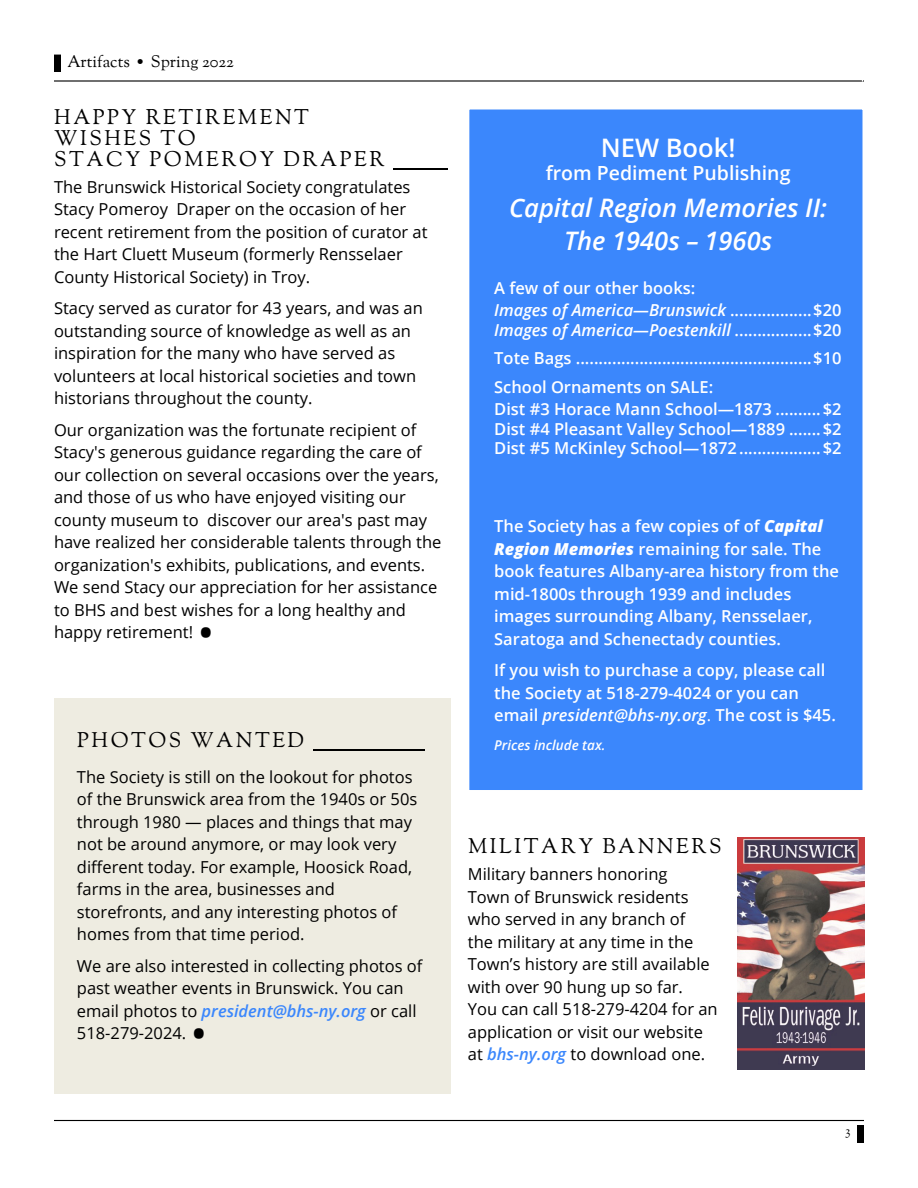
<style>
.page{position:relative;width:918px;height:1188px;background:#fff}
.page>*{position:absolute;margin:0;border:0;box-sizing:border-box;transform-origin:0 0}
.t1{font:45px "Open Sans";color:#000}
.t2{font:italic 600 25.5px/33px "Open Sans";color:#fff;text-align:center}
.t3{font:600 25.5px "Open Sans";color:#fff}
.t4{font:21px/21px "Sorts Mill Goudy";letter-spacing:.12em;color:#000}
.t5{font:600 19.5px "Open Sans";color:#fff}
.t6{font:16.5px/22.5px "Open Sans";color:#000}
.t7{font:600 16.5px/22.5px "Open Sans";color:#fff}
.t8{font:16.5px "Sorts Mill Goudy";color:#000}
.t9{font:italic 600 13.5px "Open Sans";color:#fff}
.t10{font:13.5px "Sorts Mill Goudy";color:#000}
.s1{font-weight:600;font-style:italic;color:#3b87fc}
.s2{font-style:italic}
.s3{font-weight:400;font-style:italic}
.s4{font-weight:400}
</style>
<div class="page">
<hr style="left:54px;top:80px;width:810px;height:2px;background:#000">
<div style="left:54px;top:54px;width:7px;height:18px;background:#000"></div>
<hr style="left:54px;top:1120px;width:810px;height:1px;background:#000">
<div style="left:857px;top:1125px;width:7px;height:18px;background:#000"></div>
<hr style="left:52px;top:53px;width:811px;height:2px;background:#fff">
<img style="left:737px;top:837px;width:127px;height:232px">
<hr style="left:393px;top:168px;width:55px;height:1px;background:#000">
<div style="left:54px;top:698px;width:396px;height:396px;background:#eeece1"></div>
<hr style="left:313px;top:750px;width:112px;height:1px;background:#000">
<div style="left:466px;top:106px;width:400px;height:687px;background:#3b87fc;border:3px solid #fff"></div>
<p class="t8" style="left:68px;top:51px;width:168px">Artifacts • Spring 2022</p>
<p class="t4" style="left:54px;top:108px;width:332px">HAPPY RETIREMENT<br>WISHES TO<br>STACY POMEROY DRAPER</p>
<p class="t6" style="left:54px;top:177px;width:375px">The Brunswick Historical Society congratulates Stacy Pomeroy Draper on the occasion of her recent retirement from the position of curator at the Hart Cluett Museum (formerly Rensselaer County Historical Society) in Troy.</p>
<p class="t6" style="left:54px;top:299px;width:370px">Stacy served as curator for 43 years, and was an outstanding source of knowledge as well as an inspiration for the many who have served as volunteers at local historical societies and town historians throughout the county.</p>
<p class="t6" style="left:54px;top:420px;width:389px">Our organization was the fortunate recipient of Stacy's generous guidance regarding the care of our collection on several occasions over the years, and those of us who have enjoyed visiting our county museum to discover our area's past may have realized her considerable talents through the organization's exhibits, publications, and events.<br>We send Stacy our appreciation for her assistance to BHS and best wishes for a long healthy and happy retirement!</p>
<h1 class="t1" style="left:197px;top:614px;width:18px">•</h1>
<p class="t4" style="left:77px;top:731px;width:229px">PHOTOS WANTED</p>
<p class="t6" style="left:77px;top:767px;width:342px">The Society is still on the lookout for photos of the Brunswick area from the 1940s or 50s through 1980 — places and things that may not be around anymore, or may look very different today. For example, Hoosick Road, farms in the area, businesses and storefronts, and any interesting photos of homes from that time period.</p>
<p class="t6" style="left:77px;top:956px;width:347px">We are also interested in collecting photos of past weather events in Brunswick. You can email photos to <span class="s1">president@bhs-ny.org</span> or call 518-279-2024.</p>
<h1 class="t1" style="left:191px;top:1016px;width:18px">•</h1>
<h2 class="t3" style="left:601px;top:138px;width:136px">NEW Book!</h2>
<p class="t5" style="left:546px;top:165px;width:246px">from Pediment Publishing</p>
<h2 class="t2" style="left:509px;top:194px;width:320px">Capital Region Memories II:<br>The 1940s – 1960s</h2>
<p class="t7" style="left:494px;top:278px;width:349px">A few of our other books:<br><span class="s2">Images of America—Brunswick</span> ..................$20</p>
<p class="t7" style="left:494px;top:317px;width:349px;line-height:28.5px;text-align:justify"><span class="s2">Images of America—Poestenkill</span> .................$20<br>Tote Bags ....................................................$10<br>School Ornaments on SALE:</p>
<p class="t7" style="left:494px;top:401px;width:349px;line-height:19.5px;text-align:justify">Dist #3 Horace Mann School—1873 .......... $2<br>Dist #4 Pleasant Valley School—1889 ....... $2<br>Dist #5 McKinley School—1872.................. $2</p>
<p class="t7" style="left:494px;top:517px;width:346px">The Society has a few copies of of <span class="s3">Capital Region Memories</span> remaining for sale. The book features Albany-area history from the mid-1800s through 1939 and includes images surrounding Albany, Rensselaer, Saratoga and Schenectady counties.</p>
<p class="t7" style="left:494px;top:661px;width:343px">If you wish to purchase a copy, please call the Society at 518-279-4024 or you can email <span class="s2">president@bhs-ny.org</span><span class="s4">.</span> The cost is $45.</p>
<p class="t9" style="left:494px;top:740px;width:113px">Prices include tax.</p>
<p class="t4" style="left:468px;top:837px;width:255px">MILITARY BANNERS</p>
<p class="t6" style="left:468px;top:864px;width:251px">Military banners honoring<br>Town of Brunswick residents who served in any branch of<br>the military at any time in the<br>Town’s history are still available with over 90 hung up so far.<br>You can call 518-279-4204 for an application or visit our website at <span class="s1">bhs-ny.org</span> to download one.</p>
<p class="t10" style="left:845px;top:1122px;width:7px">3</p>
</div>
